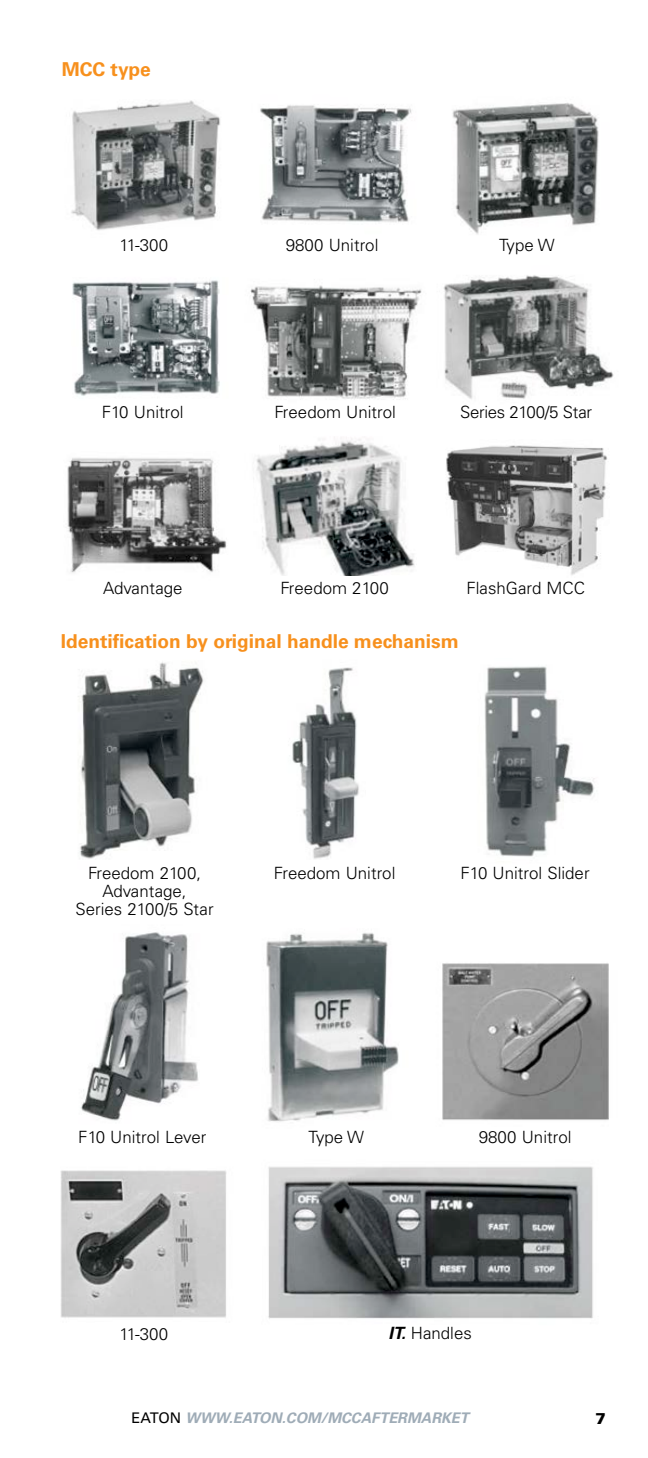
<style>
.page{position:relative;width:648px;height:1458px;background:#fff}
.page>*{position:absolute;margin:0;border:0;box-sizing:border-box;transform-origin:0 0}
.t1{font:700 19.12px "Univers LT Std";color:#f7901d}
.t2{font:300 16.88px/18px "Univers LT Std";color:#000;text-align:center}
.t3{font:300 16.88px "Univers LT Std";letter-spacing:-.02em;color:#000}
.t4{font:900 15.75px "Univers LT Std";color:#000}
.t5{font:italic 700 14.62px "Univers LT Std";color:#9facb7}
.s1{font-weight:700;font-style:italic}
.s2{font-weight:400;font-style:normal;color:#000}
</style>
<div class="page">
<img style="left:268px;top:1166px;width:325px;height:153px">
<img style="left:71px;top:100px;width:149px;height:131px">
<img style="left:260px;top:104px;width:152px;height:118px">
<img style="left:452px;top:103px;width:147px;height:131px">
<img style="left:72px;top:280px;width:148px;height:116px">
<img style="left:250px;top:285px;width:172px;height:115px">
<img style="left:443px;top:275px;width:171px;height:300px">
<img style="left:67px;top:458px;width:160px;height:115px">
<img style="left:256px;top:438px;width:159px;height:137px">
<img style="left:78px;top:662px;width:126px;height:197px">
<img style="left:292px;top:667px;width:67px;height:192px">
<img style="left:484px;top:666px;width:111px;height:191px">
<img style="left:80px;top:932px;width:118px;height:189px">
<img style="left:266px;top:933px;width:133px;height:189px">
<img style="left:442px;top:963px;width:167px;height:157px">
<img style="left:60px;top:1170px;width:167px;height:148px">
<p class="t1" style="left:62px;top:58px;width:91px">MCC type</p>
<p class="t2" style="left:119px;top:236px;width:50px">11-300</p>
<p class="t2" style="left:286px;top:236px;width:94px">9800 Unitrol</p>
<p class="t2" style="left:499px;top:236px;width:57px">Type W</p>
<p class="t2" style="left:102px;top:403px;width:83px">F10 Unitrol</p>
<p class="t2" style="left:275px;top:403px;width:123px">Freedom Unitrol</p>
<p class="t3" style="left:460px;top:402px;width:133px">Series 2100/5 Star</p>
<p class="t2" style="left:103px;top:579px;width:81px">Advantage</p>
<p class="t2" style="left:281px;top:579px;width:110px">Freedom 2100</p>
<p class="t2" style="left:466px;top:579px;width:120px">FlashGard MCC</p>
<p class="t1" style="left:61px;top:630px;width:400px">Identification by original handle mechanism</p>
<p class="t2" style="left:75px;top:864px;width:140px">Freedom 2100,<br>Advantage,<br>Series 2100/5 Star</p>
<p class="t2" style="left:274px;top:864px;width:123px">Freedom Unitrol</p>
<p class="t2" style="left:461px;top:864px;width:131px">F10 Unitrol Slider</p>
<p class="t2" style="left:78px;top:1128px;width:130px">F10 Unitrol Lever</p>
<p class="t2" style="left:309px;top:1128px;width:57px">Type W</p>
<p class="t2" style="left:479px;top:1128px;width:94px">9800 Unitrol</p>
<p class="t2" style="left:119px;top:1325px;width:50px">11-300</p>
<p class="t2" style="left:389px;top:1324px;width:85px"><span class="s1">IT.</span> Handles</p>
<p class="t5" style="left:132px;top:1409px;width:339px"><span class="s2">EATON</span> WWW.EATON.COM/MCCAFTERMARKET</p>
<p class="t4" style="left:596px;top:1408px;width:12px">7</p>
</div>
